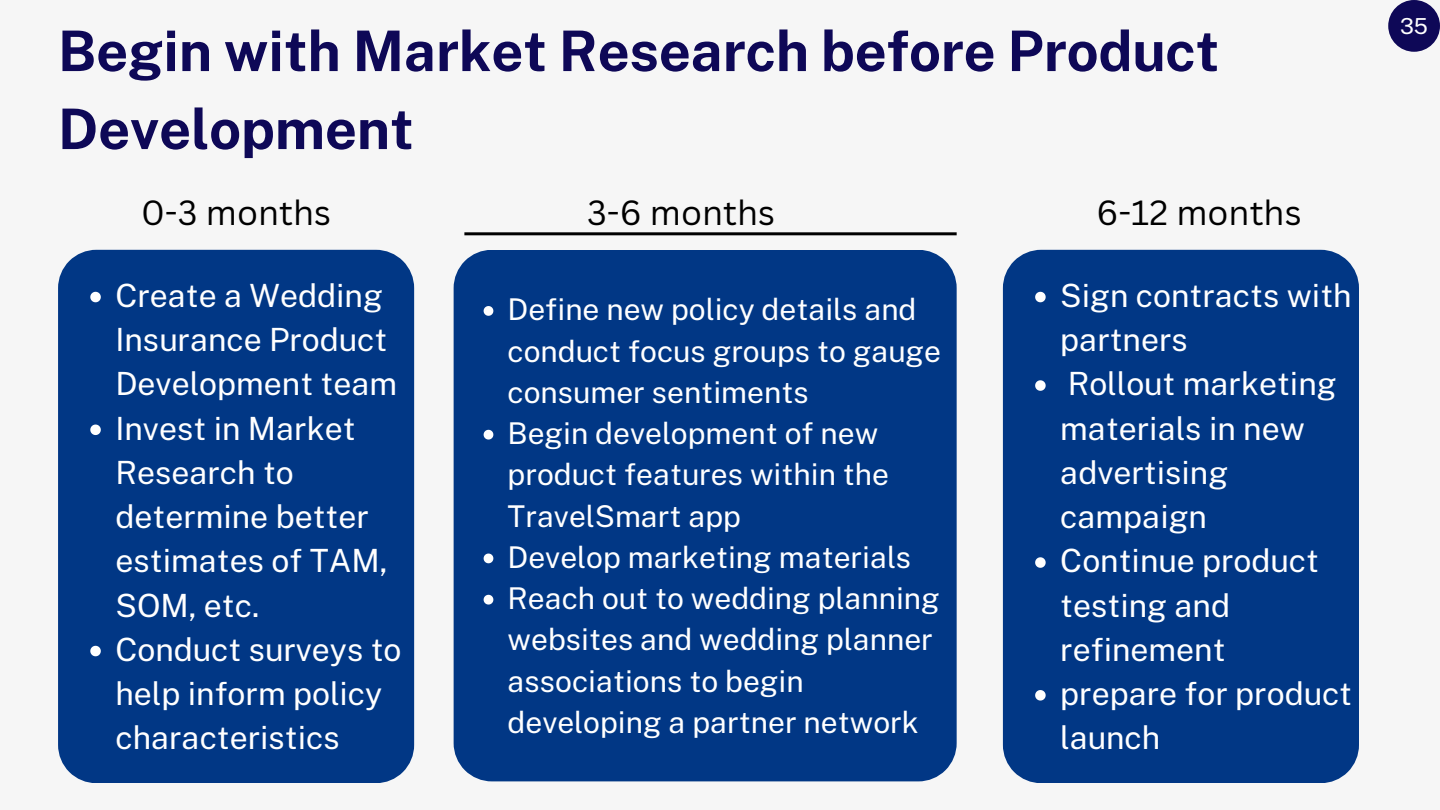
<style>
.page{position:relative;width:1440px;height:810px;background:#f6f6f6}
.page>*{position:absolute;margin:0;border:0;box-sizing:border-box;transform-origin:0 0}
.t1{font:700 56px/78px "Public Sans";color:#0e0857}
.t2{font:34px "Canva Sans";color:#000}
.t3{font:32px/44.2px "Public Sans";color:#fff}
.t4{font:30px/41.2px "Public Sans";color:#fff}
.t5{font:22px "Public Sans";color:#fff}
</style>
<div class="page">
<div style="left:1388px;top:0;width:52px;height:52px;background:#0e0857;border-radius:50%"></div>
<div style="left:58px;top:250px;width:356px;height:533px;background:#013785"></div>
<svg style="left:90px;top:292px;width:11px;height:10px"></svg>
<svg style="left:90px;top:425px;width:11px;height:10px"></svg>
<svg style="left:90px;top:646px;width:11px;height:10px"></svg>
<div style="left:454px;top:250px;width:503px;height:531px;background:#013785"></div>
<svg style="left:484px;top:306px;width:9px;height:10px"></svg>
<svg style="left:484px;top:430px;width:9px;height:10px"></svg>
<svg style="left:484px;top:554px;width:9px;height:9px"></svg>
<svg style="left:484px;top:595px;width:9px;height:10px"></svg>
<div style="left:1003px;top:250px;width:356px;height:533px;background:#013785"></div>
<svg style="left:1035px;top:292px;width:11px;height:10px"></svg>
<svg style="left:1035px;top:380px;width:11px;height:11px"></svg>
<svg style="left:1035px;top:557px;width:11px;height:11px"></svg>
<svg style="left:1035px;top:690px;width:11px;height:11px"></svg>
<hr style="left:464px;top:232px;width:493px;height:3px;background:#000">
<p class="t1" style="left:58px;top:12px;width:1163px">Begin with Market Research before Product<br>Development</p>
<p class="t2" style="left:141px;top:189px;width:192px">0-3 months</p>
<p class="t2" style="left:587px;top:189px;width:190px">3-6 months</p>
<p class="t2" style="left:1097px;top:189px;width:207px">6-12 months</p>
<p class="t3" style="left:115px;top:273px;width:283px">Create a Wedding<br>Insurance Product<br>Development team</p>
<p class="t3" style="left:115px;top:406px;width:274px">Invest in Market<br>Research to determine better estimates of TAM,<br>SOM, etc.</p>
<p class="t3" style="left:115px;top:627px;width:288px">Conduct surveys to help inform policy characteristics</p>
<p class="t4" style="left:508px;top:289px;width:435px">Define new policy details and conduct focus groups to gauge consumer sentiments</p>
<p class="t4" style="left:508px;top:413px;width:383px">Begin development of new product features within the<br>TravelSmart app</p>
<p class="t4" style="left:508px;top:536px;width:405px">Develop marketing materials</p>
<p class="t4" style="left:508px;top:578px;width:434px">Reach out to wedding planning websites and wedding planner associations to begin developing a partner network</p>
<p class="t3" style="left:1060px;top:273px;width:293px">Sign contracts with partners</p>
<p class="t3" style="left:1060px;top:362px;width:278px">Rollout marketing materials in new advertising campaign</p>
<p class="t3" style="left:1060px;top:539px;width:260px">Continue product testing and refinement</p>
<p class="t3" style="left:1060px;top:671px;width:293px">prepare for product launch</p>
<p class="t5" style="left:1400px;top:13px;width:29px">35</p>
</div>
